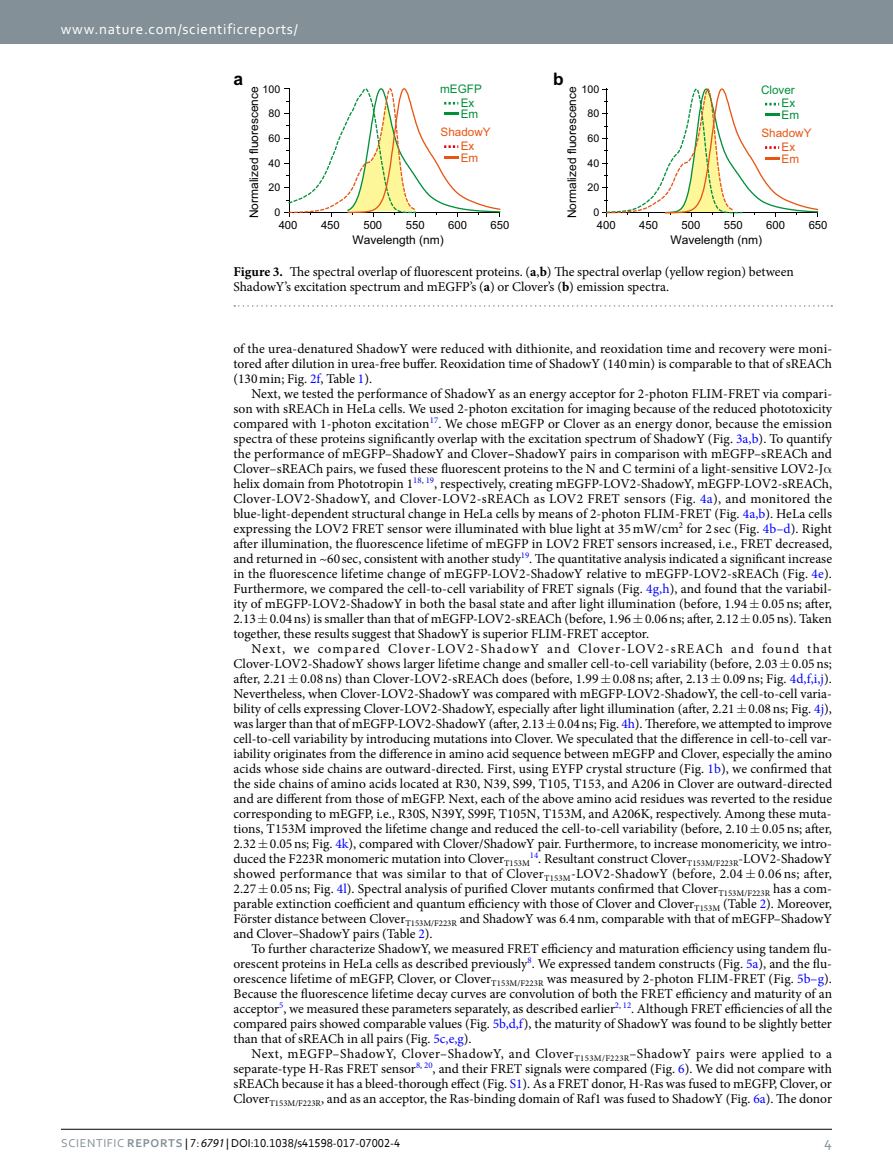
<style>
.page{position:relative;width:893px;height:1174px;background:#fff}
.page>*{position:absolute;margin:0;border:0;box-sizing:border-box;transform-origin:0 0}
.t1{font:700 17.7px "Arial";color:#000}
.t2{font:700 17.25px "Arial";color:#000}
.t3{font:15px "Corbel 2";letter-spacing:.045em;color:#fff}
.t4{font:15px "Corbel 2";color:#839097}
.t5{font:13.5px/15px "Minion Pro";color:#000;text-align:justify}
.t6{font:12px "Arial";color:#000}
.t7{font:12px "Corbel";color:#000}
.t8{font:11.85px/13.2px "Arial";color:#00903a;text-align:right}
.t9{font:11.85px "Arial";color:#e85513}
.t10{font:11.7px "Arial";color:#e85513}
.t11{font:11.25px "Arial";color:#000}
.t12{font:10.65px "Arial";color:#000}
.s1{font-weight:700}
.s2{color:#00f}
.s3{font-family:"Corbel 2";color:#839097}
.s4{font-family:"Corbel Bold 2";color:#839097}
.s5{font-family:"Myriad Pro";font-style:italic}
</style>
<div class="page">
<div style="left:0;top:0;width:893px;height:43px;background:#839097"></div>
<hr style="left:61px;top:1129px;width:771px;height:1px;background:#000">
<svg style="left:284px;top:88px;width:216px;height:128px"></svg>
<hr style="left:444px;top:112px;width:14px;height:3px;background:#00903a">
<hr style="left:444px;top:156px;width:14px;height:3px;background:#e85513">
<svg style="left:602px;top:88px;width:216px;height:129px"></svg>
<hr style="left:765px;top:113px;width:14px;height:3px;background:#00903a">
<hr style="left:765px;top:157px;width:14px;height:3px;background:#e85513">
<svg style="left:234px;top:305px;width:598px;height:2px"></svg>
<p class="t3" style="left:61px;top:19px;width:238px">www.nature.com/scientificreports/</p>
<h1 class="t1" style="left:233px;top:67px;width:11px">a</h1>
<p class="t2" style="left:553px;top:67px;width:12px">b</p>
<p class="t8" style="left:440px;top:83px;width:43px">mEGFP</p>
<p class="t12" style="left:263px;top:82px;width:19px">100</p>
<p class="t12" style="left:582px;top:82px;width:19px">100</p>
<p class="t8" style="left:761px;top:84px;width:36px">Clover<br>Ex</p>
<p class="t9" style="left:781px;top:139px;width:15px">Ex</p>
<p class="t6" style="left:564px;top:218px;width:133px;rotate:-90deg">Normalized fluorescence</p>
<p class="t6" style="left:246px;top:218px;width:133px;rotate:-90deg">Normalized fluorescence</p>
<p class="t8" style="left:461px;top:96px;width:15px">Ex</p>
<p class="t8" style="left:461px;top:107px;width:19px">Em</p>
<p class="t9" style="left:461px;top:150px;width:19px">Em</p>
<p class="t12" style="left:268px;top:107px;width:13px">80</p>
<p class="t12" style="left:587px;top:107px;width:13px">80</p>
<p class="t8" style="left:781px;top:108px;width:19px">Em</p>
<p class="t9" style="left:781px;top:151px;width:19px">Em</p>
<p class="t10" style="left:441px;top:124px;width:52px">ShadowY</p>
<p class="t10" style="left:761px;top:125px;width:52px">ShadowY</p>
<p class="t12" style="left:268px;top:131px;width:13px">60</p>
<p class="t12" style="left:587px;top:131px;width:13px">60</p>
<p class="t9" style="left:461px;top:138px;width:15px">Ex</p>
<p class="t12" style="left:268px;top:156px;width:13px">40</p>
<p class="t12" style="left:587px;top:156px;width:13px">40</p>
<p class="t12" style="left:268px;top:181px;width:13px">20</p>
<p class="t12" style="left:587px;top:181px;width:13px">20</p>
<p class="t12" style="left:274px;top:205px;width:7px">0</p>
<p class="t12" style="left:593px;top:205px;width:7px">0</p>
<p class="t11" style="left:279px;top:218px;width:20px">400</p>
<p class="t11" style="left:639px;top:217px;width:20px">450</p>
<p class="t11" style="left:682px;top:217px;width:20px">500</p>
<p class="t11" style="left:724px;top:217px;width:20px">550</p>
<p class="t11" style="left:766px;top:217px;width:20px">600</p>
<p class="t11" style="left:809px;top:217px;width:20px">650</p>
<p class="t6" style="left:671px;top:232px;width:93px">Wavelength (nm)</p>
<p class="t11" style="left:597px;top:217px;width:20px">400</p>
<p class="t11" style="left:321px;top:218px;width:20px">450</p>
<p class="t11" style="left:363px;top:218px;width:20px">500</p>
<p class="t11" style="left:406px;top:218px;width:20px">550</p>
<p class="t11" style="left:448px;top:218px;width:20px">600</p>
<p class="t11" style="left:490px;top:218px;width:20px">650</p>
<p class="t6" style="left:352px;top:232px;width:93px">Wavelength (nm)</p>
<p class="t5" style="left:233px;top:264px;width:562px"><span class="s1">Figure 3.</span> The spectral overlap of fluorescent proteins. (<span class="s1">a</span>,<span class="s1">b</span>) The spectral overlap (yellow region) between<br>ShadowY’s excitation spectrum and mEGFP’s (<span class="s1">a</span>) or Clover’s (<span class="s1">b</span>) emission spectra.</p>
<p class="t5" style="left:233px;top:341px;width:600px">of the urea-denatured ShadowY were reduced with dithionite, and reoxidation time and recovery were moni&shy;tored after dilution in urea-free buffer. Reoxidation time of ShadowY (140min) is comparable to that of sREACh (130min; Fig. <span class="s2">2f</span>, Table <span class="s2">1</span>).</p>
<p class="t5" style="left:233px;top:386px;width:600px;text-align:left;text-indent:18px">Next, we tested the performance of ShadowY as an energy acceptor for 2-photon FLIM-FRET via compari&shy;son with sREACh in HeLa cells. We used 2-photon excitation for imaging because of the reduced phototoxicity compared with 1-photon excitation<sup>17</sup>. We chose mEGFP or Clover as an energy donor, because the emission spectra of these proteins significantly overlap with the excitation spectrum of ShadowY (Fig. <span class="s2">3a,b</span>). To quantify the performance of mEGFP–ShadowY and Clover<span class="s1">–</span>ShadowY pairs in comparison with mEGFP–sREACh and Clover–sREACh pairs, we fused these fluorescent proteins to the N and C termini of a light-sensitive LOV2-J helix domain from Phototropin 1<sup>18</sup><sup>,</sup> <sup>19</sup>, respectively, creating mEGFP-LOV2-ShadowY, mEGFP-LOV2-sREACh, Clover-LOV2-ShadowY, and Clover-LOV2-sREACh as LOV2 FRET sensors (Fig. <span class="s2">4a</span>), and monitored the blue-light-dependent structural change in HeLa cells by means of 2-photon FLIM-FRET (Fig. <span class="s2">4a,b</span>). HeLa cells expressing the LOV2 FRET sensor were illuminated with blue light at 35 mW/cm<sup>2</sup> for 2 sec (Fig. <span class="s2">4b–d</span>). Right after illumination, the fluorescence lifetime of mEGFP in LOV2 FRET sensors increased, i.e., FRET decreased, and returned in ~60 sec, consistent with another study<sup>19</sup>. The quantitative analysis indicated a significant increase in the fluorescence lifetime change of mEGFP-LOV2-ShadowY relative to mEGFP-LOV2-sREACh (Fig. <span class="s2">4e</span>).<br>Furthermore, we compared the cell-to-cell variability of FRET signals (Fig. <span class="s2">4g,h</span>), and found that the variabil&shy;ity of mEGFP-LOV2-ShadowY in both the basal state and after light illumination (before, 1.94 0.05 ns; after, 2.13 0.04ns) is smaller than that of mEGFP-LOV2-sREACh (before, 1.96 0.06ns; after, 2.12 0.05ns). Taken together, these results suggest that ShadowY is superior FLIM-FRET acceptor.</p>
<p class="t5" style="left:233px;top:641px;width:600px;text-indent:18px">Next, we compared Clover-LOV2-ShadowY and Clover-LOV2-sREACh and found that Clover-LOV2-ShadowY shows larger lifetime change and smaller cell-to-cell variability (before, 2.03 0.05ns; after, 2.21 0.08 ns) than Clover-LOV2-sREACh does (before, 1.99 0.08 ns; after, 2.13 0.09 ns; Fig. <span class="s2">4d,f,i,j</span>).<br>Nevertheless, when Clover-LOV2-ShadowY was compared with mEGFP-LOV2-ShadowY, the cell-to-cell varia&shy;bility of cells expressing Clover-LOV2-ShadowY, especially after light illumination (after, 2.21 0.08ns; Fig. <span class="s2">4j</span>), was larger than that of mEGFP-LOV2-ShadowY (after, 2.13 0.04ns; Fig. <span class="s2">4h</span>). Therefore, we attempted to improve cell-to-cell variability by introducing mutations into Clover. We speculated that the difference in cell-to-cell var&shy;iability originates from the difference in amino acid sequence between mEGFP and Clover, especially the amino acids whose side chains are outward-directed. First, using EYFP crystal structure (Fig. <span class="s2">1b</span>), we confirmed that the side chains of amino acids located at R30, N39, S99, T105, T153, and A206 in Clover are outward-directed and are different from those of mEGFP. Next, each of the above amino acid residues was reverted to the residue corresponding to mEGFP, i.e., R30S, N39Y, S99F, T105N, T153M, and A206K, respectively. Among these muta&shy;tions, T153M improved the lifetime change and reduced the cell-to-cell variability (before, 2.10 0.05ns; after, 2.32 0.05ns; Fig. <span class="s2">4k</span>), compared with Clover/ShadowY pair. Furthermore, to increase monomericity, we intro&shy;duced the F223R monomeric mutation into Clover<sub>T153M</sub><sup>14</sup>. Resultant construct Clover<sub>T153M/F223R</sub>-LOV2-ShadowY showed performance that was similar to that of Clover<sub>T153M</sub>-LOV2-ShadowY (before, 2.04 0.06 ns; after, 2.27 0.05ns; Fig. <span class="s2">4l</span>). Spectral analysis of purified Clover mutants confirmed that Clover<sub>T153M/F223R</sub> has a com&shy;parable extinction coefficient and quantum efficiency with those of Clover and Clover<sub>T153M</sub> (Table <span class="s2">2</span>). Moreover, Förster distance between Clover<sub>T153M/F223R</sub> and ShadowY was 6.4nm, comparable with that of mEGFP–ShadowY and Clover–ShadowY pairs (Table <span class="s2">2</span>).</p>
<p class="t5" style="left:233px;top:941px;width:600px;text-indent:18px">To further characterize ShadowY, we measured FRET efficiency and maturation efficiency using tandem flu&shy;orescent proteins in HeLa cells as described previously<sup>8</sup>. We expressed tandem constructs (Fig. <span class="s2">5a</span>), and the flu&shy;orescence lifetime of mEGFP, Clover, or Clover<sub>T153M/F223R</sub> was measured by 2-photon FLIM-FRET (Fig. <span class="s2">5b–g</span>).<br>Because the fluorescence lifetime decay curves are convolution of both the FRET efficiency and maturity of an acceptor<sup>5</sup>, we measured these parameters separately, as described earlier<sup>2</sup><sup>,</sup> <sup>12</sup>. Although FRET efficiencies of all the compared pairs showed comparable values (Fig. <span class="s2">5b,d,f</span>), the maturity of ShadowY was found to be slightly better than that of sREACh in all pairs (Fig. <span class="s2">5c,e,g</span>).</p>
<p class="t5" style="left:233px;top:1046px;width:600px;text-indent:18px">Next, mEGFP–ShadowY, Clover–ShadowY, and Clover<sub>T153M/F223R</sub>–ShadowY pairs were applied to a separate-type H-Ras FRET sensor<sup>8</sup><sup>,</sup> <sup>20</sup>, and their FRET signals were compared (Fig. <span class="s2">6</span>). We did not compare with sREACh because it has a bleed-thorough effect (Fig. <span class="s2">S1</span>). As a FRET donor, H-Ras was fused to mEGFP, Clover, or Clover<sub>T153M/F223R</sub>, and as an acceptor, the Ras-binding domain of Raf1 was fused to ShadowY (Fig. <span class="s2">6a</span>). The donor</p>
<p class="t7" style="left:61px;top:1135px;width:341px"><span class="s3">SciEnTific</span> <span class="s4">REPORTS</span> | 7: <span class="s5">6791</span> | DOI:10.1038/s41598-017-07002-4</p>
<p class="t4" style="left:824px;top:1132px;width:9px">4</p>
</div>
